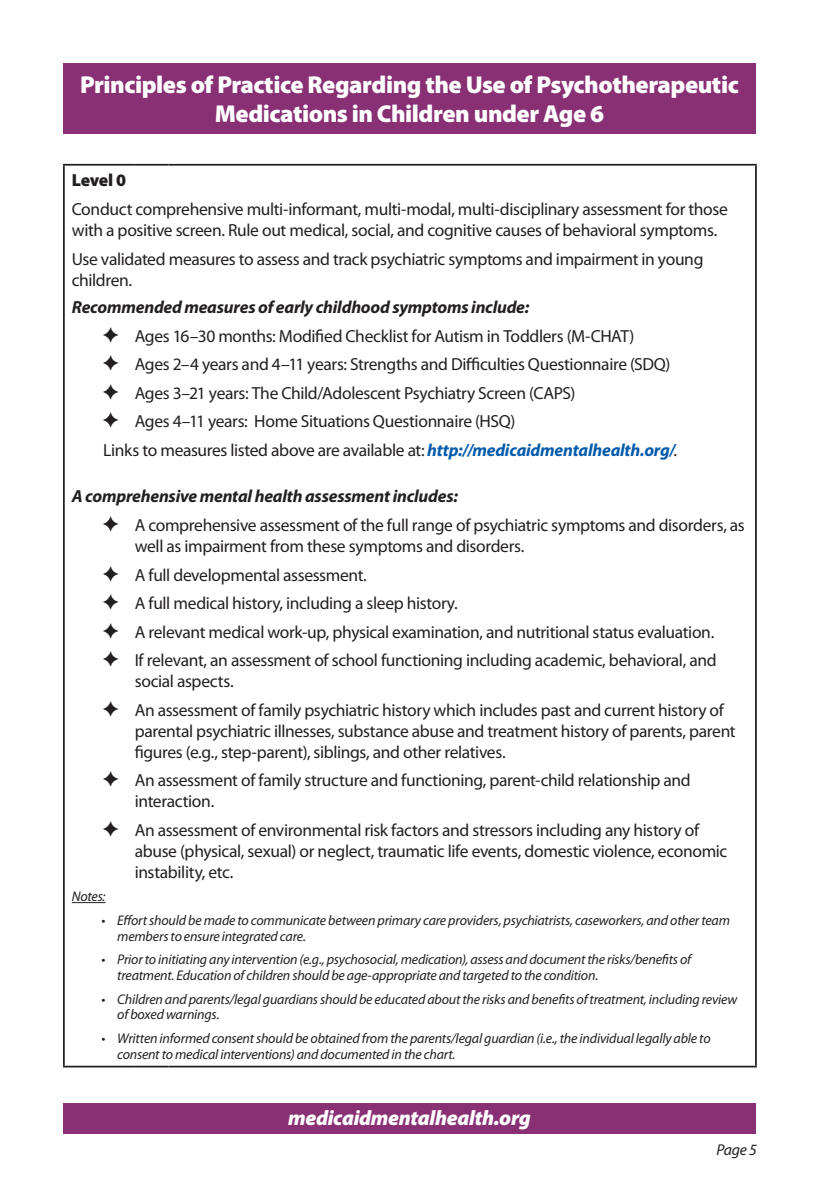
<style>
.page{position:relative;width:819px;height:1197px;background:#fff}
.page>*{position:absolute;margin:0;border:0;box-sizing:border-box;transform-origin:0 0}
.t1{font:900 24.5px/29.8px "Myriad Pro";letter-spacing:-.02em;color:#fff;text-align:center}
.t2{font:italic 900 21px "Myriad Pro";letter-spacing:-.015em;color:#fff}
.Body_Text{font:17.5px/21px "Myriad Pro";letter-spacing:-.02em;color:#231f20}
.Chart_Bold_Italic{font:italic 700 17.5px "Myriad Pro";letter-spacing:-.01em;color:#231f20}
.Chart_Level_Number{font:900 17.5px "Myriad Pro";letter-spacing:-.02em;color:#231f20}
.t3{font:italic 15.75px "Myriad Pro";color:#231f20}
.Note_Bullets{font:italic 14px/15.8px "Myriad Pro";letter-spacing:-.015em;color:#231f20}
.Notes_underlined{font:italic 14px "Myriad Pro";letter-spacing:-.015em;color:#231f20}
.s1{font-weight:700;font-style:italic;color:#015aaa}
</style>
<div class="page">
<div style="left:63px;top:1104px;width:693px;height:30px;background:#893074"></div>
<hr style="left:755px;top:166px;width:2px;height:900px;background:#231f20">
<hr style="left:63px;top:166px;width:2px;height:900px;background:#231f20">
<hr style="left:63px;top:164px;width:72px;height:2px;background:#231f20">
<hr style="left:135px;top:164px;width:33px;height:2px;background:#231f20">
<hr style="left:168px;top:164px;width:589px;height:2px;background:#231f20">
<hr style="left:63px;top:1066px;width:72px;height:1px;background:#231f20">
<hr style="left:135px;top:1066px;width:33px;height:1px;background:#231f20">
<hr style="left:168px;top:1066px;width:589px;height:1px;background:#231f20">
<hr style="left:72px;top:902px;width:34px;height:1px;background:#231f20">
<div style="left:63px;top:63px;width:693px;height:71px;background:#893074"></div>
<p class="t1" style="left:80px;top:69px;width:660px">Principles of Practice Regarding the Use of Psychotherapeutic<br>Medications in Children under Age 6</p>
<p class="Chart_Level_Number" style="left:72px;top:168px;width:56px">Level 0</p>
<p class="Body_Text" style="left:72px;top:198px;width:658px">Conduct comprehensive multi-informant, multi-modal, multi-disciplinary assessment for those with a positive screen. Rule out medical, social, and cognitive causes of behavioral symptoms.</p>
<p class="Body_Text" style="left:72px;top:248px;width:633px">Use validated measures to assess and track psychiatric symptoms and impairment in young children.</p>
<p class="Chart_Bold_Italic" style="left:72px;top:295px;width:459px">Recommended measures of early childhood symptoms include:</p>
<p class="Body_Text" style="left:135px;top:325px;width:501px">Ages 16–30 months: Modified Checklist for Autism in Toddlers (M-CHAT)</p>
<p class="Body_Text" style="left:135px;top:353px;width:537px">Ages 2–4 years and 4–11 years: Strengths and Difficulties Questionnaire (SDQ)</p>
<p class="Body_Text" style="left:135px;top:382px;width:442px">Ages 3–21 years: The Child/Adolescent Psychiatry Screen (CAPS)</p>
<p class="Body_Text" style="left:135px;top:411px;width:382px">Ages 4–11 years: Home Situations Questionnaire (HSQ)</p>
<p class="Body_Text" style="left:103px;top:439px;width:575px">Links to measures listed above are available at: <span class="s1">http://medicaidmentalhealth.org/</span>.</p>
<p class="Chart_Bold_Italic" style="left:72px;top:485px;width:388px">A comprehensive mental health assessment includes:</p>
<p class="Body_Text" style="left:135px;top:514px;width:612px">A comprehensive assessment of the full range of psychiatric symptoms and disorders, as well as impairment from these symptoms and disorders.</p>
<p class="Body_Text" style="left:135px;top:564px;width:234px">A full developmental assessment.</p>
<p class="Body_Text" style="left:135px;top:592px;width:325px">A full medical history, including a sleep history.</p>
<p class="Body_Text" style="left:135px;top:621px;width:581px">A relevant medical work-up, physical examination, and nutritional status evaluation.</p>
<p class="Body_Text" style="left:135px;top:650px;width:583px">If relevant, an assessment of school functioning including academic, behavioral, and social aspects.</p>
<p class="Body_Text" style="left:135px;top:699px;width:602px">An assessment of family psychiatric history which includes past and current history of parental psychiatric illnesses, substance abuse and treatment history of parents, parent figures (e.g., step-parent), siblings, and other relatives.</p>
<p class="Body_Text" style="left:135px;top:770px;width:557px">An assessment of family structure and functioning, parent-child relationship and interaction.</p>
<p class="Body_Text" style="left:135px;top:819px;width:594px">An assessment of environmental risk factors and stressors including any history of abuse (physical, sexual) or neglect, traumatic life events, domestic violence, economic instability, etc.</p>
<p class="Notes_underlined" style="left:72px;top:888px;width:35px">Notes:</p>
<p class="Note_Bullets" style="left:117px;top:912px;width:614px;text-indent:-16px">• Effort should be made to communicate between primary care providers, psychiatrists, caseworkers, and other team members to ensure integrated care.</p>
<p class="Note_Bullets" style="left:117px;top:951px;width:575px;text-indent:-16px">• Prior to initiating any intervention (e.g., psychosocial, medication), assess and document the risks/benefits of treatment. Education of children should be age-appropriate and targeted to the condition.</p>
<p class="Note_Bullets" style="left:117px;top:991px;width:622px;text-indent:-16px">• Children and parents/legal guardians should be educated about the risks and benefits of treatment, including review of boxed warnings.</p>
<p class="Note_Bullets" style="left:117px;top:1030px;width:595px;text-indent:-16px">• Written informed consent should be obtained from the parents/legal guardian (i.e., the individual legally able to consent to medical interventions) and documented in the chart.</p>
<p class="t2" style="left:288px;top:1104px;width:244px">medicaidmentalhealth.org</p>
<p class="t3" style="left:716px;top:1140px;width:42px">Page 5</p>
</div>
